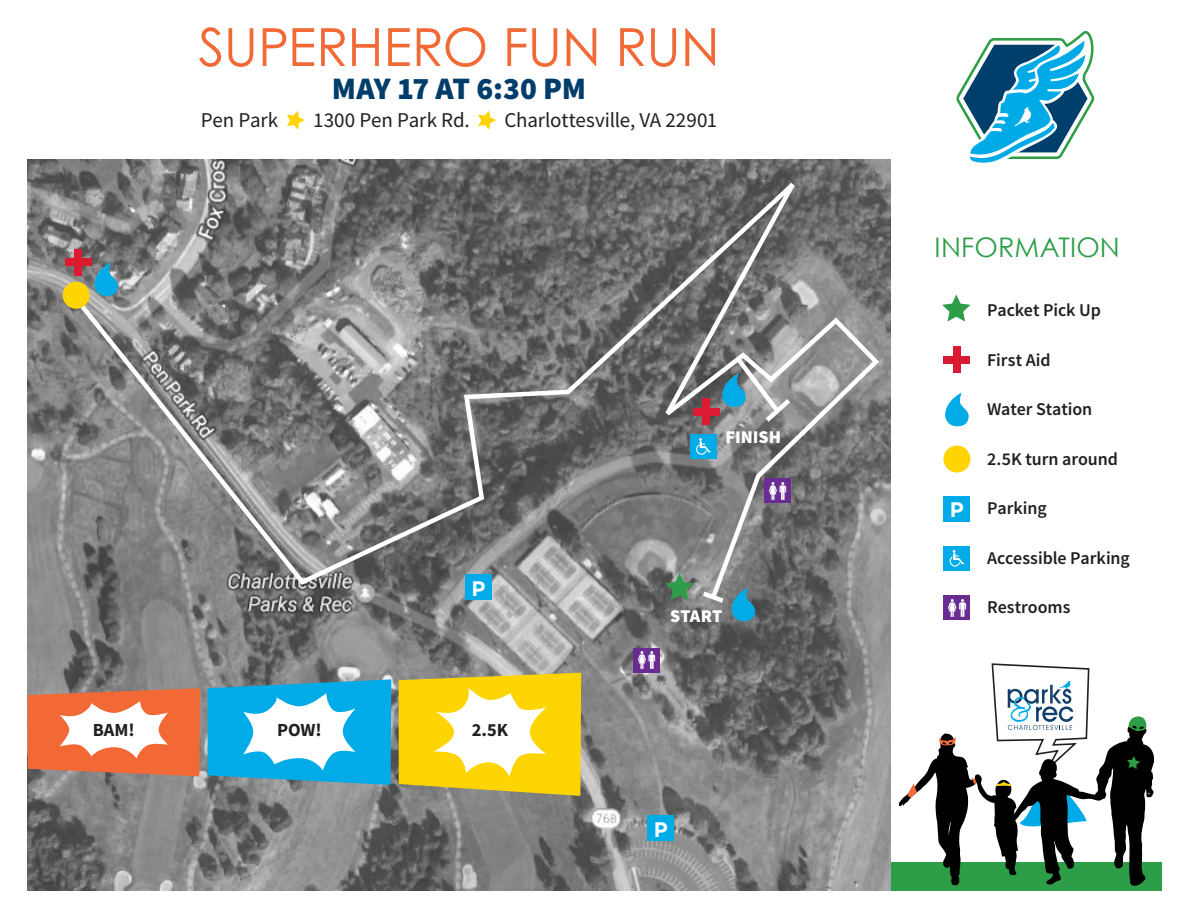
<style>
.page{position:relative;width:1188px;height:918px;background:#fff}
.page>*{position:absolute;margin:0;border:0;box-sizing:border-box;transform-origin:0 0}
.t1{font:52.5px "Century Gothic";letter-spacing:-.005em;color:#f26935}
.t2{font:900 31.35px "Source Sans Pro";letter-spacing:-.02em;color:#003d6a}
.t3{font:27px "Century Gothic";letter-spacing:.005em;color:#2d9e47}
.t4{font:21px "Source Sans Pro";letter-spacing:-.01em;color:#231f20}
.t5{font:700 21px "Gotham";color:#fff}
.t6{font:700 18.45px "Source Sans Pro";color:#231f20}
.t7{font:600 18px "Source Sans Pro";letter-spacing:-.005em;color:#231f20}
.t8{font:900 18px "Source Sans Pro";letter-spacing:.005em;color:#fff}
</style>
<div class="page">
<div style="left:28px;top:862px;width:1134px;height:29px;background:#2d9e47"></div>
<svg style="left:287px;top:111px;width:18px;height:19px"></svg>
<svg style="left:478px;top:111px;width:18px;height:19px"></svg>
<svg style="left:899px;top:728px;width:256px;height:158px"></svg>
<svg style="left:939px;top:737px;width:17px;height:9px"></svg>
<svg style="left:1128px;top:716px;width:19px;height:15px"></svg>
<svg style="left:991px;top:663px;width:99px;height:166px"></svg>
<svg style="left:908px;top:784px;width:9px;height:14px"></svg>
<svg style="left:972px;top:778px;width:5px;height:7px"></svg>
<svg style="left:1127px;top:756px;width:13px;height:13px"></svg>
<img style="left:28px;top:160px;width:862px;height:731px">
<svg style="left:74px;top:163px;width:808px;height:440px;background:#7d7d7d"></svg>
<svg style="left:28px;top:688px;width:172px;height:88px"></svg>
<svg style="left:208px;top:679px;width:183px;height:106px"></svg>
<svg style="left:399px;top:673px;width:182px;height:123px"></svg>
<div style="left:63px;top:282px;width:27px;height:27px;background:#fed503;border-radius:50%"></div>
<div style="left:943px;top:446px;width:27px;height:27px;background:#fed503;border-radius:50%"></div>
<svg style="left:94px;top:262px;width:24px;height:34px"></svg>
<svg style="left:945px;top:393px;width:24px;height:33px"></svg>
<div style="left:953px;top:346px;width:8px;height:27px;background:#dc1a32"></div>
<div style="left:943px;top:356px;width:27px;height:8px;background:#dc1a32"></div>
<div style="left:943px;top:496px;width:27px;height:25px;background:#00abe7"></div>
<div style="left:74px;top:249px;width:8px;height:27px;background:#dc1a32"></div>
<div style="left:65px;top:258px;width:27px;height:8px;background:#dc1a32"></div>
<div style="left:702px;top:398px;width:8px;height:27px;background:#dc1a32"></div>
<div style="left:693px;top:408px;width:27px;height:8px;background:#dc1a32"></div>
<svg style="left:942px;top:295px;width:29px;height:27px"></svg>
<div style="left:943px;top:595px;width:27px;height:25px;background:#692c91"></div>
<img style="left:948px;top:600px;width:18px;height:16px">
<div style="left:764px;top:478px;width:27px;height:25px;background:#692c91"></div>
<img style="left:769px;top:483px;width:18px;height:16px">
<div style="left:633px;top:648px;width:27px;height:25px;background:#692c91"></div>
<img style="left:637px;top:652px;width:18px;height:17px">
<svg style="left:956px;top:31px;width:139px;height:132px"></svg>
<div style="left:690px;top:434px;width:27px;height:25px;background:#00abe7"></div>
<svg style="left:696px;top:438px;width:15px;height:17px"></svg>
<div style="left:465px;top:575px;width:27px;height:25px;background:#00abe7"></div>
<div style="left:647px;top:815px;width:27px;height:26px;background:#00abe7"></div>
<svg style="left:665px;top:573px;width:90px;height:48px;background:#6e8a8b"></svg>
<svg style="left:722px;top:354px;width:73px;height:72px;background:#95a5ab"></svg>
<div style="left:943px;top:546px;width:27px;height:25px;background:#00abe7"></div>
<svg style="left:950px;top:550px;width:14px;height:17px"></svg>
<p class="t1" style="left:198px;top:10px;width:523px">SUPERHERO FUN RUN</p>
<p class="t2" style="left:332px;top:67px;width:256px">MAY 17 AT 6:30 PM</p>
<p class="t4" style="left:201px;top:107px;width:79px">Pen Park</p>
<p class="t4" style="left:313px;top:107px;width:158px">1300 Pen Park Rd.</p>
<p class="t4" style="left:504px;top:107px;width:214px">Charlottesville, VA 22901</p>
<p class="t5" style="left:472px;top:574px;width:16px">P</p>
<p class="t8" style="left:725px;top:425px;width:57px">FINISH</p>
<p class="t6" style="left:93px;top:718px;width:44px">BAM!</p>
<p class="t6" style="left:277px;top:718px;width:46px">POW!</p>
<p class="t6" style="left:472px;top:718px;width:38px">2.5K</p>
<p class="t8" style="left:670px;top:604px;width:54px">START</p>
<p class="t5" style="left:654px;top:815px;width:16px">P</p>
<p class="t3" style="left:935px;top:229px;width:187px">INFORMATION</p>
<p class="t5" style="left:950px;top:496px;width:16px">P</p>
<p class="t7" style="left:987px;top:298px;width:115px">Packet Pick Up</p>
<p class="t7" style="left:987px;top:348px;width:65px">First Aid</p>
<p class="t7" style="left:987px;top:397px;width:107px">Water Station</p>
<p class="t7" style="left:987px;top:447px;width:132px">2.5K turn around</p>
<p class="t7" style="left:987px;top:496px;width:61px">Parking</p>
<p class="t7" style="left:987px;top:546px;width:144px">Accessible Parking</p>
<p class="t7" style="left:987px;top:595px;width:85px">Restrooms</p>
</div>
